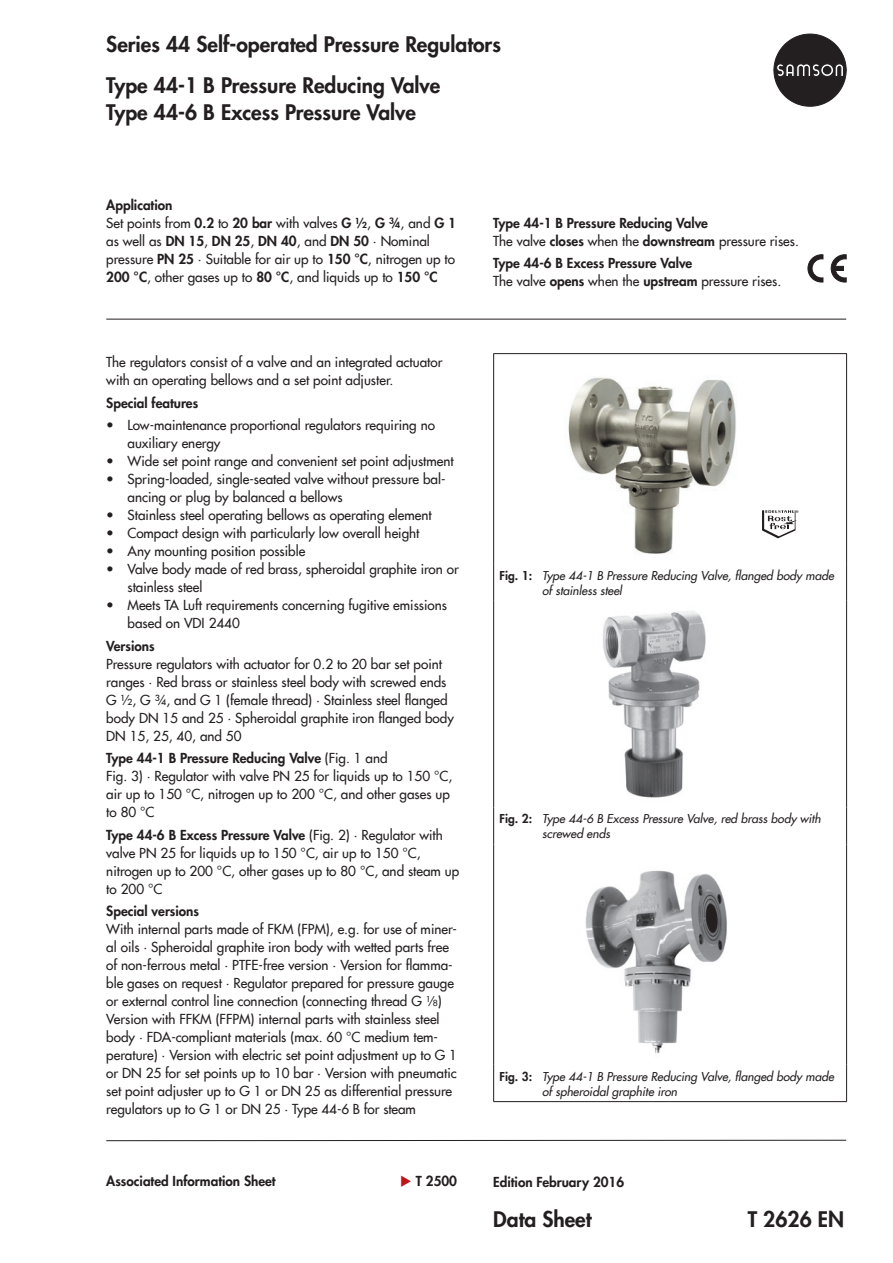
<style>
.page{position:relative;width:893px;height:1263px;background:#fff}
.page>*{position:absolute;margin:0;border:0;box-sizing:border-box;transform-origin:0 0}
.t1{font:800 21px/40.5px "Futura Com";color:#231f20}
.t2{font:500 13.5px/18px "Futura Com";color:#231f20}
.t3{font:800 13.5px/18px "Futura Com";color:#231f20}
.t4{font:italic 500 12px/15px "Futura Com";color:#231f20}
.s1{font-weight:800}
.s2{font-family:"Futura";font-weight:400}
.s3{font-size:10.35px}
.s4{font-size:8.25px}
.s5{font-weight:500}
.s6{font-weight:800;font-style:normal}
.s7{color:#be151b}
</style>
<div class="page">
<svg style="left:774px;top:34px;width:72px;height:72px"></svg>
<hr style="left:106px;top:319px;width:740px;height:1px;background:#231f20">
<svg style="left:106px;top:1139px;width:741px;height:2px"></svg>
<svg style="left:808px;top:255px;width:15px;height:27px"></svg>
<svg style="left:831px;top:255px;width:15px;height:27px"></svg>
<hr style="left:833px;top:266px;width:10px;height:4px;background:#231f20">
<hr style="left:493px;top:353px;width:354px;height:1px;background:#231f20">
<hr style="left:493px;top:354px;width:1px;height:210px;background:#231f20">
<hr style="left:846px;top:354px;width:1px;height:210px;background:#231f20">
<hr style="left:493px;top:564px;width:1px;height:37px;background:#231f20">
<hr style="left:846px;top:564px;width:1px;height:37px;background:#231f20">
<hr style="left:493px;top:601px;width:1px;height:206px;background:#231f20">
<hr style="left:846px;top:601px;width:1px;height:206px;background:#231f20">
<hr style="left:493px;top:807px;width:1px;height:37px;background:#231f20">
<hr style="left:846px;top:807px;width:1px;height:37px;background:#231f20">
<hr style="left:493px;top:844px;width:1px;height:221px;background:#231f20">
<hr style="left:846px;top:844px;width:1px;height:221px;background:#231f20">
<hr style="left:493px;top:1065px;width:1px;height:36px;background:#231f20">
<hr style="left:846px;top:1065px;width:1px;height:36px;background:#231f20">
<hr style="left:493px;top:1101px;width:354px;height:1px;background:#231f20">
<img style="left:568px;top:376px;width:168px;height:178px">
<img style="left:603px;top:611px;width:103px;height:187px">
<img style="left:585px;top:870px;width:142px;height:184px">
<svg style="left:762px;top:510px;width:36px;height:28px"></svg>
<h1 class="t1" style="left:106px;top:23px;width:396px">Series 44 Self-operated Pressure Regulators<br>Type 44-1 B Pressure Reducing Valve</h1>
<h1 class="t1" style="left:106px;top:91px;width:311px">Type 44-6 B Excess Pressure Valve</h1>
<p class="t2" style="left:106px;top:195px;width:351px"><span class="s1">Application<br></span>Set points from <span class="s1">0.2</span> to <span class="s1">20 bar</span> with valves <span class="s1">G ½</span>, <span class="s1">G ¾</span>, and <span class="s1">G 1 </span>as well as <span class="s1">DN 15</span>, <span class="s1">DN 25</span>, <span class="s1">DN 40</span>, and <span class="s1">DN 50</span> · Nominal pressure <span class="s1">PN 25</span> · Suitable for air up to <span class="s1">150 °C</span>, nitrogen up to <span class="s1">200 °C</span>, other gases up to <span class="s1">80 °C</span>, and liquids up to <span class="s1">150 °C</span></p>
<p class="t2" style="left:106px;top:352px;width:338px">The regulators consist of a valve and an integrated actuator with an operating bellows and a set point adjuster.</p>
<p class="t3" style="left:106px;top:393px;width:93px">Special features</p>
<p class="t2" style="left:128px;top:415px;width:309px;text-indent:-21px"><span class="s2">•</span> Low-maintenance proportional regulators requiring no auxiliary energy</p>
<p class="t2" style="left:106px;top:451px;width:349px"><span class="s2">•</span> Wide set point range and convenient set point adjustment</p>
<p class="t2" style="left:128px;top:469px;width:320px;text-indent:-21px"><span class="s2">•</span> Spring-loaded, single-seated valve without pressure bal&shy;ancing or plug by balanced a bellows</p>
<p class="t2" style="left:106px;top:505px;width:327px"><span class="s2">•</span> Stainless steel operating bellows as operating element</p>
<p class="t2" style="left:106px;top:523px;width:315px"><span class="s2">•</span> Compact design with particularly low overall height</p>
<p class="t2" style="left:106px;top:541px;width:201px"><span class="s2">•</span> Any mounting position possible</p>
<p class="t2" style="left:128px;top:559px;width:333px;text-indent:-21px"><span class="s2">•</span> Valve body made of red brass, spheroidal graphite iron or stainless steel</p>
<p class="t2" style="left:128px;top:595px;width:321px;text-indent:-21px"><span class="s2">•</span> Meets TA Luft requirements concerning fugitive emissions based on VDI 2440</p>
<p class="t3" style="left:106px;top:636px;width:50px">Versions</p>
<p class="t2" style="left:106px;top:654px;width:349px">Pressure regulators with actuator for 0.2 to 20 bar set point ranges · Red brass or stainless steel body with screwed ends G ½, G ¾, and G 1 (female thread) · Stainless steel flanged body DN 15 and 25 · Spheroidal graphite iron flanged body DN 15, 25, 40, and 50</p>
<p class="t2" style="left:106px;top:748px;width:347px"><span class="s1">Type 44-1 B Pressure Reducing Valve</span> (Fig. 1 and<br>Fig. 3) · Regulator with valve PN 25 for liquids up to 150 °C, air up to 150 °C, nitrogen up to 200 °C, and other gases up to 80 °C</p>
<p class="t2" style="left:106px;top:825px;width:354px"><span class="s1">Type 44-6 B Excess Pressure Valve</span> (Fig. 2) · Regulator with valve PN 25 for liquids up to 150 °C, air up to 150 °C, nitrogen up to 200 °C, other gases up to 80 °C, and steam up to 200 °C</p>
<p class="t3" style="left:106px;top:901px;width:94px">Special versions</p>
<p class="t2" style="left:106px;top:919px;width:352px">With internal parts made of FKM (FPM), e.g. for use of miner&shy;al oils · Spheroidal graphite iron body with wetted parts free of non-ferrous metal · PTFE-free version · Version for flamma&shy;ble gases on request · Regulator prepared for pressure gauge or external control line connection (connecting thread G <sup>1</sup><span class="s3">/</span><span class="s4">8</span>)<br>Version with FFKM (FFPM) internal parts with stainless steel body · FDA-compliant materials (max. 60 °C medium tem&shy;perature) · Version with electric set point adjustment up to G 1 or DN 25 for set points up to 10 bar · Version with pneumatic set point adjuster up to G 1 or DN 25 as differential pressure regulators up to G 1 or DN 25 · Type 44-6 B for steam</p>
<p class="t3" style="left:493px;top:213px;width:307px">Type 44-1 B Pressure Reducing Valve<br><span class="s5">The valve</span> closes <span class="s5">when the</span> downstream <span class="s5">pressure rises.</span></p>
<p class="t3" style="left:493px;top:253px;width:290px">Type 44-6 B Excess Pressure Valve<br><span class="s5">The valve</span> opens <span class="s5">when the</span> upstream <span class="s5">pressure rises.</span></p>
<p class="t4" style="left:542px;top:567px;width:293px;text-indent:-43px"><span class="s6">Fig. 1:</span> Type 44-1 B Pressure Reducing Valve, flanged body made of stainless steel</p>
<p class="t4" style="left:542px;top:811px;width:280px;text-indent:-43px"><span class="s6">Fig. 2:</span> Type 44-6 B Excess Pressure Valve, red brass body with screwed ends</p>
<p class="t4" style="left:542px;top:1068px;width:293px;text-indent:-43px"><span class="s6">Fig. 3:</span> Type 44-1 B Pressure Reducing Valve, flanged body made of spheroidal graphite iron</p>
<p class="t3" style="left:106px;top:1172px;width:171px">Associated Information Sheet</p>
<p class="t3" style="left:400px;top:1172px;width:58px"><span class="s7">◆</span> T 2500</p>
<p class="t3" style="left:493px;top:1172px;width:132px">Edition February 2016</p>
<h1 class="t1" style="left:493px;top:1198px;width:100px">Data Sheet</h1>
<h1 class="t1" style="left:748px;top:1198px;width:98px">T 2626 EN</h1>
</div>
